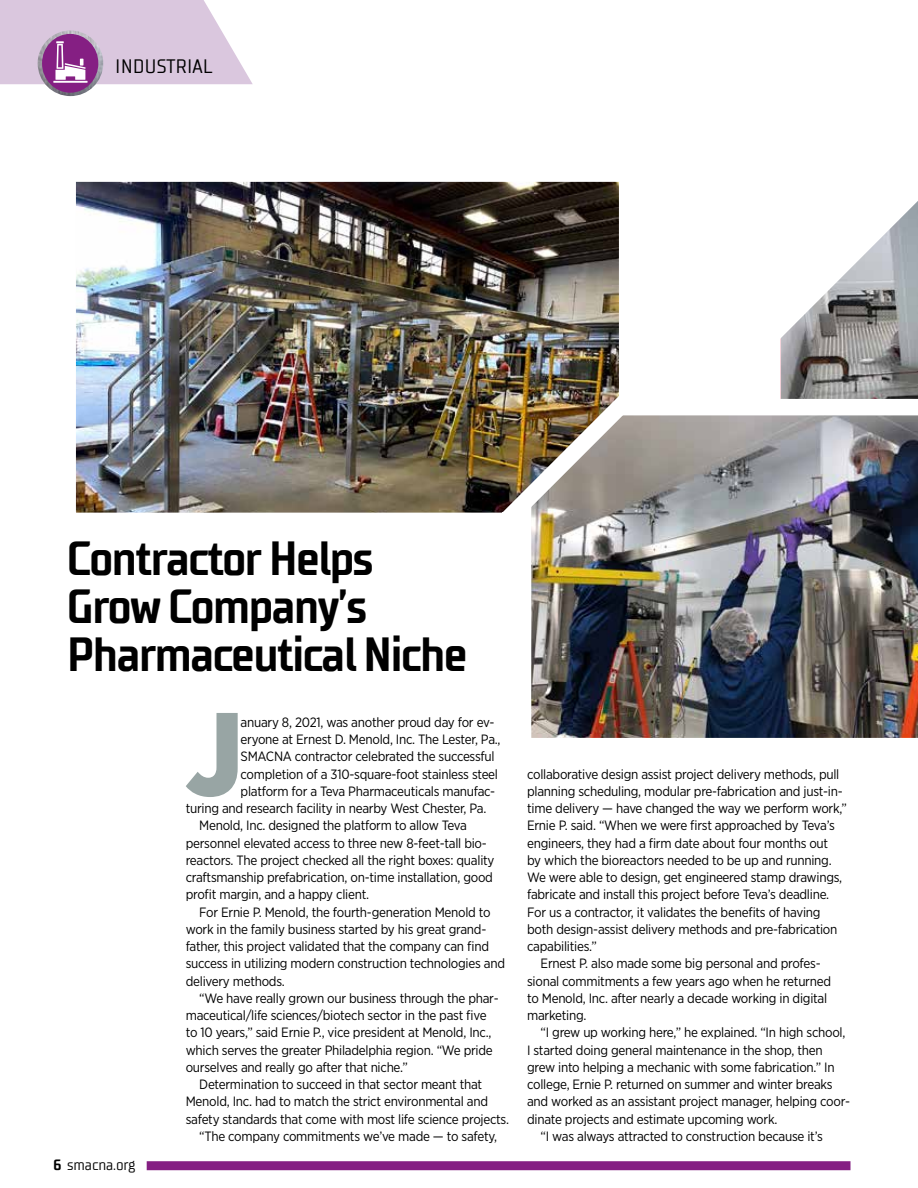
<style>
.page{position:relative;width:918px;height:1188px;background:#fff}
.page>*{position:absolute;margin:0;border:0;box-sizing:border-box;transform-origin:0 0}
.t1{font:900 118.35px "Gotham Narrow";color:#98a5a4}
.t2{font:700 48px/48px "TT Supermolot Condensed";letter-spacing:-.03em;color:#000}
.t3{font:19.5px "TT Supermolot Condensed";color:#000}
.t4{font:15px "TT Supermolot Condensed";letter-spacing:-.01em;color:#000}
.t5{font:13.5px "Gotham Narrow";letter-spacing:-.02em;color:#000}
.s1{font-weight:700}
</style>
<div class="page">
<div style="left:147px;top:1161px;width:704px;height:9px;background:#851f83"></div>
<svg style="left:780px;top:201px;width:138px;height:190px"></svg>
<img style="left:531px;top:391px;width:387px;height:347px">
<img style="left:38px;top:30px;width:65px;height:66px;border-radius:33px">
<div style="left:42px;top:34px;width:56px;height:59px;background:#851f83;border-radius:50%"></div>
<svg style="left:0;top:0;width:253px;height:84px"></svg>
<img style="left:75px;top:181px;width:569px;height:356px">
<h3 class="t3" style="left:115px;top:54px;width:99px">INDUSTRIAL</h3>
<h2 class="t2" style="left:67px;top:535px;width:402px">Contractor Helps<br>Grow Company’s<br>Pharmaceutical Niche</h2>
<p class="t4" style="left:53px;top:1156px;width:83px"><span class="s1">6</span> smacna.org</p>
<h1 class="t1" style="left:186px;top:676px;width:59px">J</h1>
<p class="t5" style="left:241px;top:714px;width:255px">anuary 8, 2021, was another proud day for ev-</p>
<p class="t5" style="left:241px;top:731px;width:262px">eryone at Ernest D. Menold, Inc. The Lester, Pa.,</p>
<p class="t5" style="left:241px;top:748px;width:256px">SMACNA contractor celebrated the successful</p>
<p class="t5" style="left:241px;top:765px;width:259px">completion of a 310-square-foot stainless steel</p>
<p class="t5" style="left:241px;top:783px;width:256px">platform for a Teva Pharmaceuticals manufac-</p>
<p class="t5" style="left:186px;top:800px;width:302px">turing and research facility in nearby West Chester, Pa.</p>
<p class="t5" style="left:199px;top:817px;width:269px">Menold, Inc. designed the platform to allow Teva</p>
<p class="t5" style="left:186px;top:834px;width:303px">personnel elevated access to three new 8-feet-tall bio-</p>
<p class="t5" style="left:186px;top:852px;width:310px">reactors. The project checked all the right boxes: quality</p>
<p class="t5" style="left:186px;top:869px;width:309px">craftsmanship prefabrication, on-time installation, good</p>
<p class="t5" style="left:186px;top:886px;width:185px">profit margin, and a happy client.</p>
<p class="t5" style="left:199px;top:903px;width:293px">For Ernie P. Menold, the fourth-generation Menold to</p>
<p class="t5" style="left:186px;top:921px;width:302px">work in the family business started by his great grand-</p>
<p class="t5" style="left:186px;top:938px;width:305px">father, this project validated that the company can find</p>
<p class="t5" style="left:186px;top:955px;width:321px">success in utilizing modern construction technologies and</p>
<p class="t5" style="left:186px;top:972px;width:101px">delivery methods.</p>
<p class="t5" style="left:199px;top:990px;width:301px">“We have really grown our business through the phar-</p>
<p class="t5" style="left:186px;top:1007px;width:302px">maceutical/life sciences/biotech sector in the past five</p>
<p class="t5" style="left:186px;top:1024px;width:307px">to 10 years,” said Ernie P., vice president at Menold, Inc.,</p>
<p class="t5" style="left:186px;top:1041px;width:309px">which serves the greater Philadelphia region. “We pride</p>
<p class="t5" style="left:186px;top:1059px;width:224px">ourselves and really go after that niche.”</p>
<p class="t5" style="left:199px;top:1076px;width:285px">Determination to succeed in that sector meant that</p>
<p class="t5" style="left:186px;top:1093px;width:304px">Menold, Inc. had to match the strict environmental and</p>
<p class="t5" style="left:186px;top:1110px;width:325px">safety standards that come with most life science projects.</p>
<p class="t5" style="left:199px;top:1128px;width:299px">“The company commitments we’ve made — to safety,</p>
<p class="t5" style="left:527px;top:765px;width:314px">collaborative design assist project delivery methods, pull</p>
<p class="t5" style="left:527px;top:783px;width:317px">planning scheduling, modular pre-fabrication and just-in-</p>
<p class="t5" style="left:527px;top:800px;width:322px">time delivery — have changed the way we perform work,”</p>
<p class="t5" style="left:527px;top:817px;width:309px">Ernie P. said. “When we were first approached by Teva’s</p>
<p class="t5" style="left:527px;top:834px;width:303px">engineers, they had a firm date about four months out</p>
<p class="t5" style="left:527px;top:852px;width:306px">by which the bioreactors needed to be up and running.</p>
<p class="t5" style="left:527px;top:869px;width:317px">We were able to design, get engineered stamp drawings,</p>
<p class="t5" style="left:527px;top:886px;width:304px">fabricate and install this project before Teva’s deadline.</p>
<p class="t5" style="left:527px;top:903px;width:295px">For us a contractor, it validates the benefits of having</p>
<p class="t5" style="left:527px;top:921px;width:312px">both design-assist delivery methods and pre-fabrication</p>
<p class="t5" style="left:527px;top:938px;width:71px">capabilities.”</p>
<p class="t5" style="left:541px;top:955px;width:282px">Ernest P. also made some big personal and profes-</p>
<p class="t5" style="left:527px;top:972px;width:305px">sional commitments a few years ago when he returned</p>
<p class="t5" style="left:527px;top:990px;width:302px">to Menold, Inc. after nearly a decade working in digital</p>
<p class="t5" style="left:527px;top:1007px;width:61px">marketing.</p>
<p class="t5" style="left:541px;top:1024px;width:306px">“I grew up working here,” he explained. “In high school,</p>
<p class="t5" style="left:527px;top:1042px;width:297px">I started doing general maintenance in the shop, then</p>
<p class="t5" style="left:527px;top:1059px;width:309px">grew into helping a mechanic with some fabrication.” In</p>
<p class="t5" style="left:527px;top:1076px;width:307px">college, Ernie P. returned on summer and winter breaks</p>
<p class="t5" style="left:527px;top:1093px;width:324px">and worked as an assistant project manager, helping coor-</p>
<p class="t5" style="left:527px;top:1111px;width:252px">dinate projects and estimate upcoming work.</p>
<p class="t5" style="left:541px;top:1128px;width:284px">“I was always attracted to construction because it’s</p>
</div>
